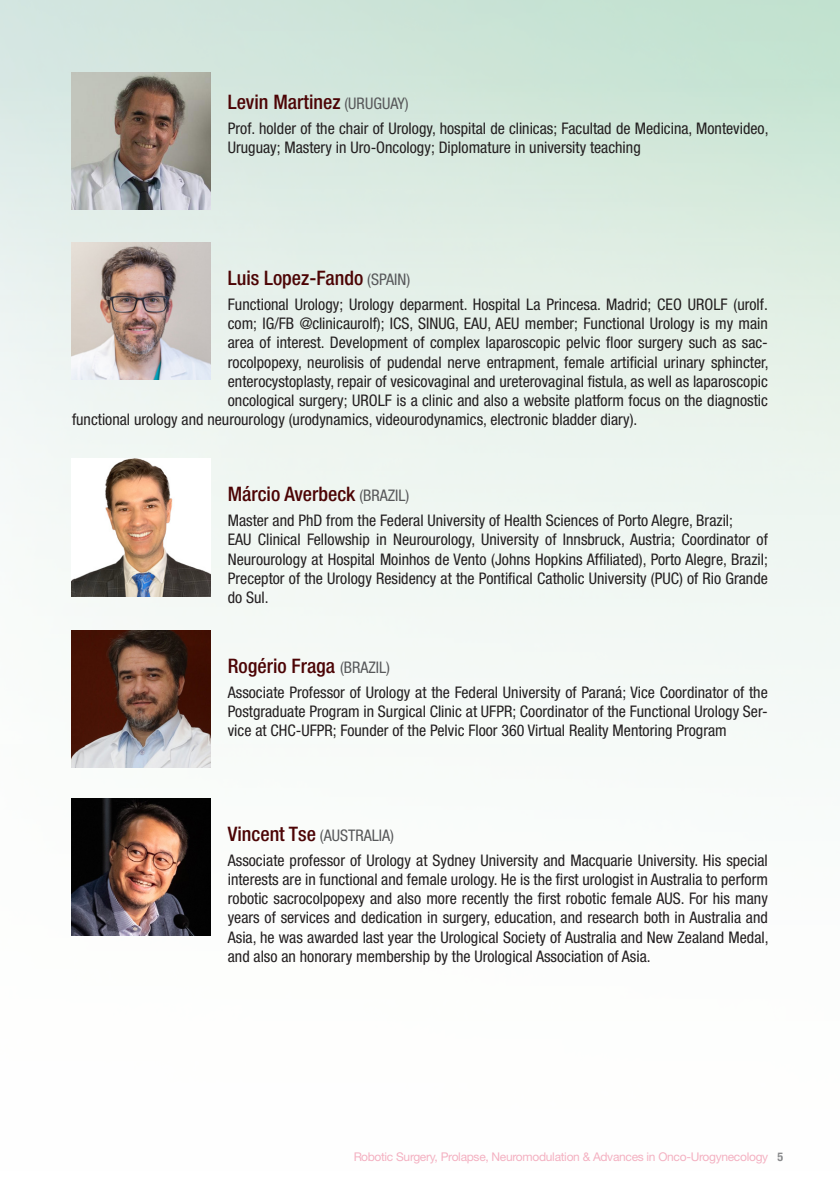
<style>
.page{position:relative;width:840px;height:1191px;background:#fff}
.page>*{position:absolute;margin:0;border:0;box-sizing:border-box;transform-origin:0 0}
.t1{font:500 condensed 20px "Helvetica Neue LT Std";color:#4c0405}
.t2{font:condensed 16px/19.2px "Helvetica Neue LT Std";color:#231f20;text-align:justify}
.t3{font:condensed 16px "Helvetica Neue LT Std";color:#57585a}
.t4{font:12px "Helvetica Neue LT Std";letter-spacing:-.025em;color:#f19db2}
.s1{font-weight:400;font-size:16px;color:#57585a}
.s2{font-weight:500;font-size:20px;color:#4c0405}
.s3{font-weight:700;font-stretch:condensed;color:#6c6d70}
</style>
<div class="page">
<div style="left:0;top:74px;width:839px;height:1117px;background:linear-gradient(to bottom,#daebe1,#fff)"></div>
<img style="left:72px;top:72px;width:139px;height:137px">
<img style="left:72px;top:243px;width:139px;height:137px">
<img style="left:72px;top:459px;width:139px;height:137px">
<img style="left:72px;top:630px;width:139px;height:137px">
<img style="left:72px;top:798px;width:139px;height:137px">
<p class="t1" style="left:228px;top:90px;width:182px">Levin Martinez <span class="s1">(URUGUAY)</span></p>
<p class="t2" style="left:228px;top:118px;width:542px">Prof. holder of the chair of Urology, hospital de clinicas; Facultad de Medicina, Montevideo,<br>Uruguay; Mastery in Uro-Oncology; Diplomature in university teaching</p>
<p class="t1" style="left:228px;top:266px;width:184px">Luis Lopez-Fando <span class="s1">(SPAIN)</span></p>
<p class="t2" style="left:228px;top:294px;width:541px">Functional Urology; Urology deparment. Hospital La Princesa. Madrid; CEO UROLF (urolf.</p>
<p class="t2" style="left:228px;top:314px;width:541px">com; IG/FB @clinicaurolf); ICS, SINUG, EAU, AEU member; Functional Urology is my main</p>
<p class="t2" style="left:228px;top:333px;width:541px">area of interest. Development of complex laparoscopic pelvic floor surgery such as sac-</p>
<p class="t2" style="left:228px;top:352px;width:542px">rocolpopexy, neurolisis of pudendal nerve entrapment, female artificial urinary sphincter,</p>
<p class="t2" style="left:228px;top:371px;width:541px">enterocystoplasty, repair of vesicovaginal and ureterovaginal fistula, as well as laparoscopic</p>
<p class="t2" style="left:228px;top:390px;width:541px">oncological surgery; UROLF is a clinic and also a website platform focus on the diagnostic</p>
<p class="t2" style="left:72px;top:410px;width:566px">functional urology and neurourology (urodynamics, videourodynamics, electronic bladder diary).</p>
<p class="t1" style="left:228px;top:482px;width:183px">Márcio Averbeck <span class="s1">(BRAZIL)</span></p>
<p class="t2" style="left:228px;top:511px;width:506px">Master and PhD from the Federal University of Health Sciences of Porto Alegre, Brazil;</p>
<p class="t2" style="left:228px;top:530px;width:541px">EAU Clinical Fellowship in Neurourology, University of Innsbruck, Austria; Coordinator of Neurourology at Hospital Moinhos de Vento (Johns Hopkins Affiliated), Porto Alegre, Brazil; Preceptor of the Urology Residency at the Pontifical Catholic University (PUC) of Rio Grande do Sul.</p>
<p class="t1" style="left:228px;top:653px;width:164px">Rogério Fraga <span class="s1">(BRAZIL)</span></p>
<p class="t2" style="left:228px;top:682px;width:541px">Associate Professor of Urology at the Federal University of Paraná; Vice Coordinator of the Postgraduate Program in Surgical Clinic at UFPR; Coordinator of the Functional Urology Ser&shy;vice at CHC-UFPR; Founder of the Pelvic Floor 360 Virtual Reality Mentoring Program</p>
<p class="t3" style="left:228px;top:826px;width:168px"><span class="s2">Vincent Tse</span> (AUSTRALIA)</p>
<p class="t2" style="left:228px;top:850px;width:542px">Associate professor of Urology at Sydney University and Macquarie University. His special interests are in functional and female urology. He is the first urologist in Australia to perform robotic sacrocolpopexy and also more recently the first robotic female AUS. For his many years of services and dedication in surgery, education, and research both in Australia and Asia, he was awarded last year the Urological Society of Australia and New Zealand Medal, and also an honorary membership by the Urological Association of Asia.</p>
<p class="t4" style="left:353px;top:1149px;width:431px">Robotic Surgery, Prolapse, Neuromodulation &amp; Advances in Onco-Urogynecology <span class="s3">5</span></p>
</div>
